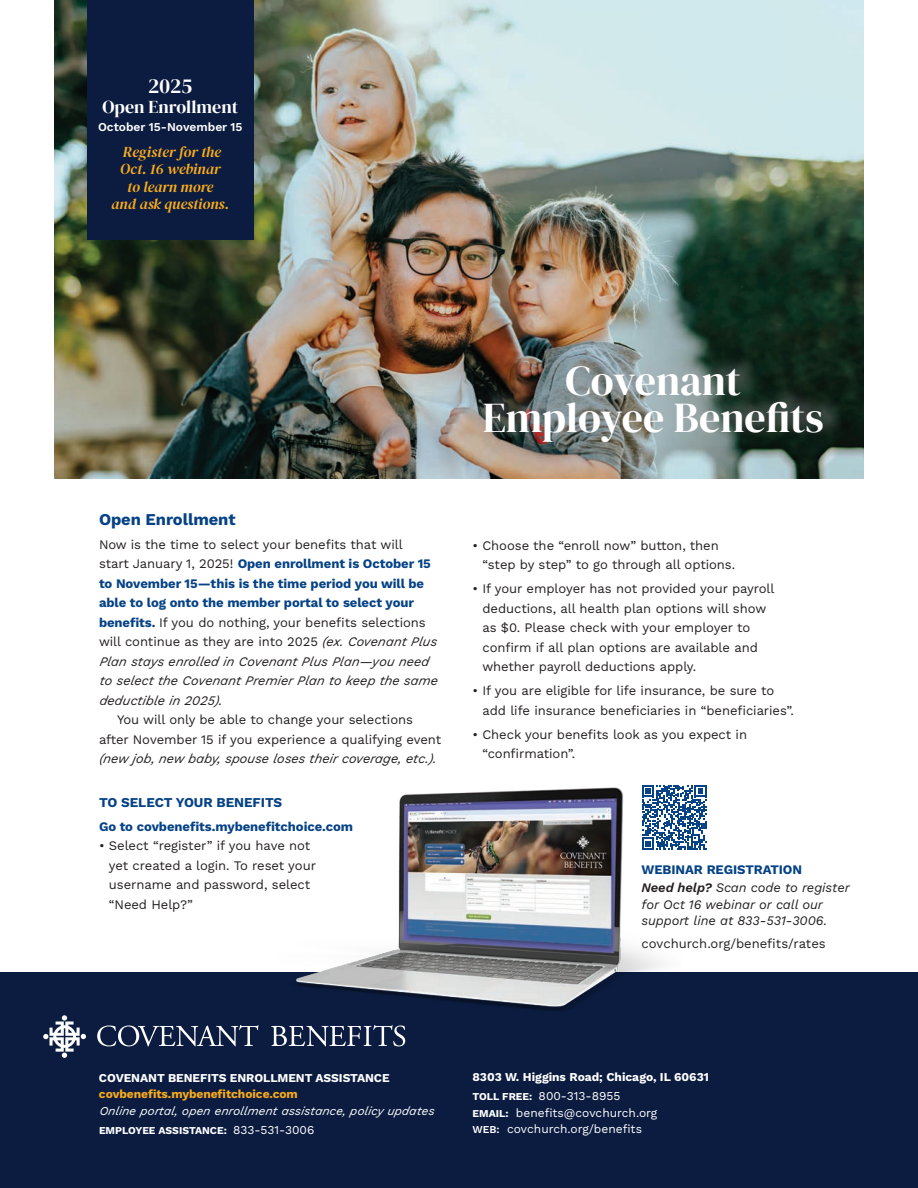
<style>
.page{position:relative;width:918px;height:1188px;background:#fff}
.page>*{position:absolute;margin:0;border:0;box-sizing:border-box;transform-origin:0 0}
.t1{font:42px/37.5px "DM Serif Display";color:#fff;text-align:center}
._2Quote{font:21px "DM Serif Display";color:#fff}
._2Quote-2{font:18px "DM Serif Display";color:#fff}
._2Subhead{font:700 16.5px "Work Sans";letter-spacing:-.005em;color:#054286}
._2Quote-3{font:italic 15px/17.2px "DM Serif Display";color:#faab1a;text-align:center}
._22nd_Level_Head-All_Caps{font:700 13.5px "Work Sans";letter-spacing:-.005em;color:#054286}
._2Bullet_Point{font:13.05px/19.5px "Work Sans";letter-spacing:-.005em;color:#231f20}
._2Body-1st_prgh_No_indent{font:13.05px/19.5px "Work Sans";letter-spacing:-.005em;color:#231f20}
._2Body-Indent{font:13.05px/19.5px "Work Sans";letter-spacing:-.005em;color:#231f20}
._2Body-1st_prgh_No_indent-2{font:italic 13.05px/16.5px "Work Sans";letter-spacing:-.005em;color:#231f20}
._2Body-1st_prgh_No_indent-3{font:700 13.05px "Work Sans";letter-spacing:-.005em;color:#054286}
._2Body-1st_prgh_No_indent-4{font:12px "Work Sans";color:#fff}
._22nd_Level_Head-All_Caps-2{font:700 12px/16.5px "Work Sans";letter-spacing:-.005em;color:#fff}
._2Body-1st_prgh_No_indent-5{font:italic 12px "Work Sans";color:#fff}
._2Body-1st_prgh_No_indent-6{font:700 12px "Work Sans";color:#fff}
._2Quote-4{font:600 12px "Work Sans";color:#fff}
._2Body-1st_prgh_No_indent-7{font:700 10.5px "Work Sans";color:#fff}
.s1{font-weight:700;color:#054286}
.s2{font-style:italic}
.s3{font-weight:600}
.s4{color:#faab1a}
.s5{font-weight:400;font-size:12px}
.s6{font-weight:700;font-size:10.5px}
.s7{font-weight:600;font-size:10.5px}
</style>
<div class="page">
<img style="left:54px;top:0;width:810px;height:479px">
<div style="left:0;top:972px;width:918px;height:216px;background:#0b1c40"></div>
<div style="left:483px;top:349px;width:362px;height:100px;background:#a8a9ad;opacity:.5"></div>
<img style="left:296px;top:787px;width:366px;height:224px">
<div style="left:87px;top:0;width:167px;height:240px;background:#0b1c40"></div>
<svg style="left:97px;top:1025px;width:161px;height:21px"></svg>
<svg style="left:271px;top:1025px;width:134px;height:21px"></svg>
<svg style="left:43px;top:1015px;width:43px;height:43px"></svg>
<svg style="left:642px;top:785px;width:65px;height:65px"></svg>
<p class="_2Quote" style="left:148px;top:74px;width:46px">2025</p>
<p class="_2Quote-2" style="left:102px;top:96px;width:137px">Open Enrollment</p>
<p class="_2Quote-4" style="left:98px;top:118px;width:146px">October 15-November 15</p>
<p class="_2Quote-3" style="left:111px;top:144px;width:120px">Register for the<br>Oct. 16 webinar<br>to learn more<br>and ask questions.</p>
<p class="_2Subhead" style="left:99px;top:507px;width:138px">Open Enrollment</p>
<p class="_2Body-1st_prgh_No_indent" style="left:99px;top:534px;width:343px">Now is the time to select your benefits that will<br>start January 1, 2025! <span class="s1">Open enrollment is October 15 to November 15—this is the time period you will be able to log onto the member portal to select your benefits.</span> If you do nothing, your benefits selections will continue as they are into 2025 <span class="s2">(ex. Covenant Plus Plan stays enrolled in Covenant Plus Plan—you need to select the Covenant Premier Plan to keep the same deductible in 2025).</span></p>
<p class="_2Body-Indent" style="left:99px;top:710px;width:344px;text-indent:18px">You will only be able to change your selections after November 15 if you experience a qualifying event <span class="s2">(new job, new baby, sp ouse loses their coverage, etc.).</span></p>
<p class="_22nd_Level_Head-All_Caps" style="left:99px;top:792px;width:185px">TO SELECT YOUR BENEFITS</p>
<p class="_2Body-1st_prgh_No_indent-3" style="left:99px;top:817px;width:256px">Go to covbenefits.mybenefitchoice.com</p>
<p class="_2Bullet_Point" style="left:109px;top:836px;width:209px;text-indent:-10px">• Select “register” if you have not yet created a login. To reset your username and password, select “Need Help?”</p>
<p class="t1" style="left:483px;top:363px;width:343px">Covenant<br>Employee Benefits</p>
<p class="_2Bullet_Point" style="left:482px;top:535px;width:254px;text-indent:-10px">• Choose the “enroll now” button, then “step by step” to go through all options.</p>
<p class="_2Bullet_Point" style="left:482px;top:579px;width:294px;text-indent:-10px">• If your employer has not provided your payroll deductions, all health plan options will show as $0. Please check with your employer to confirm if all plan options are available and whether payroll deductions apply.</p>
<p class="_2Bullet_Point" style="left:482px;top:681px;width:313px;text-indent:-10px">• If you are eligible for life insurance, be sure to add life insurance beneficiaries in “beneficiaries”.</p>
<p class="_2Bullet_Point" style="left:482px;top:724px;width:266px;text-indent:-10px">• Check your benefits look as you expect in “confirmation”.</p>
<p class="_2Body-1st_prgh_No_indent-3" style="left:642px;top:860px;width:162px">WEBINAR REGISTRATION</p>
<p class="_2Body-1st_prgh_No_indent-2" style="left:642px;top:879px;width:210px"><span class="s3">Need help?</span> Scan code to register for Oct 16 webinar or call our support line at 833-531-3006.</p>
<p class="_2Body-1st_prgh_No_indent" style="left:642px;top:933px;width:186px">covchurch.org/benefits/rates</p>
<p class="_22nd_Level_Head-All_Caps-2" style="left:99px;top:1069px;width:292px">COVENANT BENEFITS ENROLLMENT ASSISTANCE <span class="s4">covbenefits.mybenefitchoice.com</span></p>
<p class="_2Body-1st_prgh_No_indent-5" style="left:99px;top:1101px;width:339px">Online p ortal, op en enrollment assistance, p olicy up dates</p>
<p class="_2Body-1st_prgh_No_indent-7" style="left:99px;top:1122px;width:217px">EMPLOYEE ASSISTANCE: <span class="s5">833-531-3006</span></p>
<p class="_2Body-1st_prgh_No_indent-6" style="left:472px;top:1068px;width:238px">8303 W. Higgins Road; Chicago, IL 60631</p>
<p class="_2Body-1st_prgh_No_indent-4" style="left:472px;top:1087px;width:149px"><span class="s6">TOLL FREE:</span> 800-313-8955</p>
<p class="_2Body-1st_prgh_No_indent-4" style="left:472px;top:1104px;width:186px"><span class="s6">EMAIL:</span> benefits@covchurch.org</p>
<p class="_2Body-1st_prgh_No_indent-4" style="left:472px;top:1120px;width:171px"><span class="s7">WEB:</span> covchurch.org/benefits</p>
</div>
